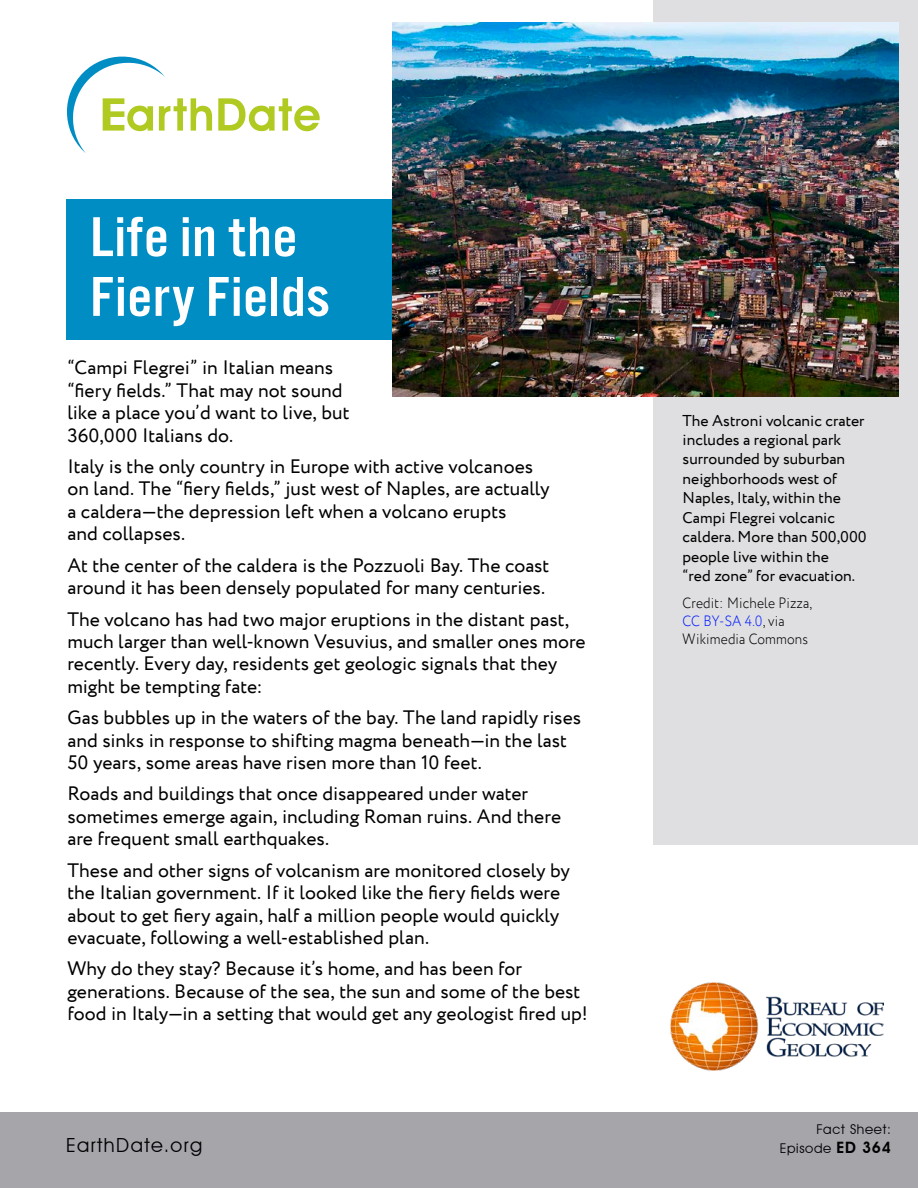
<style>
.page{position:relative;width:918px;height:1188px;background:#fff}
.page>*{position:absolute;margin:0;border:0;box-sizing:border-box;transform-origin:0 0}
.t1{font:58.35px/59.8px "Alternate Got No 3 D";letter-spacing:.01em;color:#fff;scale:1.1 1}
.t2{font:19.5px/22.4px "Circe";color:#000}
.t3{font:19.5px "Avant Garde IT Cby BT";letter-spacing:.075em;color:#000}
.t4{font:15.75px/19.5px "Circe";color:#000}
.t5{font:300 15px/18px "Circe";letter-spacing:.01em;color:#000;scale:.9 1}
.t6{font:13.5px/18.9px "Avant Garde IT Cby BT";letter-spacing:.05em;color:#000;text-align:right}
.s1{color:#001bff}
.s2{font-weight:600;font-size:15.75px}
</style>
<div class="page">
<div style="left:66px;top:199px;width:833px;height:140px;background:#008dc4"></div>
<div style="left:653px;top:0;width:265px;height:845px;background:#dfdee0"></div>
<svg style="left:67px;top:56px;width:145px;height:97px"></svg>
<svg style="left:218px;top:98px;width:102px;height:33px"></svg>
<img style="left:671px;top:983px;width:213px;height:88px">
<div style="left:0;top:1112px;width:918px;height:76px;background:#a5a5aa"></div>
<img style="left:392px;top:22px;width:506px;height:374px">
<h1 class="t1" style="left:90px;top:207px;width:219px">Life in the<br>Fiery Fields</h1>
<p class="t2" style="left:67px;top:357px;width:284px">“Campi Flegrei” in Italian means “fiery fields.” That may not sound like a place you’d want to live, but<br>360,000 Italians do.</p>
<p class="t2" style="left:67px;top:456px;width:484px">Italy is the only country in Europe with active volcanoes on land. The “fiery fields,” just west of Naples, are actually a caldera—the depression left when a volcano erupts<br>and collapses.</p>
<p class="t2" style="left:67px;top:555px;width:484px">At the center of the caldera is the Pozzuoli Bay. The coast around it has been densely populated for many centuries.</p>
<p class="t2" style="left:67px;top:608px;width:520px">The volcano has had two major eruptions in the distant past, much larger than well-known Vesuvius, and smaller ones more recently. Every day, residents get geologic signals that they might be tempting fate:</p>
<p class="t2" style="left:67px;top:707px;width:515px">Gas bubbles up in the waters of the bay. The land rapidly rises and sinks in response to shifting magma beneath—in the last<br>50 years, some areas have risen more than 10 feet.</p>
<p class="t2" style="left:67px;top:783px;width:495px">Roads and buildings that once disappeared under water sometimes emerge again, including Roman ruins. And there are frequent small earthquakes.</p>
<p class="t2" style="left:67px;top:860px;width:504px">These and other signs of volcanism are monitored closely by the Italian government. If it looked like the fiery fields were about to get fiery again, half a million people would quickly evacuate, following a well-established plan.</p>
<p class="t2" style="left:67px;top:958px;width:522px">Why do they stay? Because it’s home, and has been for generations. Because of the sea, the sun and some of the best food in Italy—in a setting that would get any geologist fired up!</p>
<p class="t3" style="left:66px;top:1134px;width:138px">EarthDate.org</p>
<p class="t4" style="left:683px;top:411px;width:186px">The Astroni volcanic crater includes a regional park surrounded by suburban neighborhoods west of<br>Naples, Italy, within the<br>Campi Flegrei volcanic caldera. More than 500,000 people live within the<br>“red zone” for evacuation.</p>
<p class="t5" style="left:683px;top:594px;width:146px">Credit: Michele Pizza,<br><span class="s1">CC BY-SA 4.0</span>, via<br>Wikimedia Commons</p>
<p class="t6" style="left:780px;top:1120px;width:113px">Fact Sheet:<br>Episode <span class="s2">ED 364</span></p>
</div>
